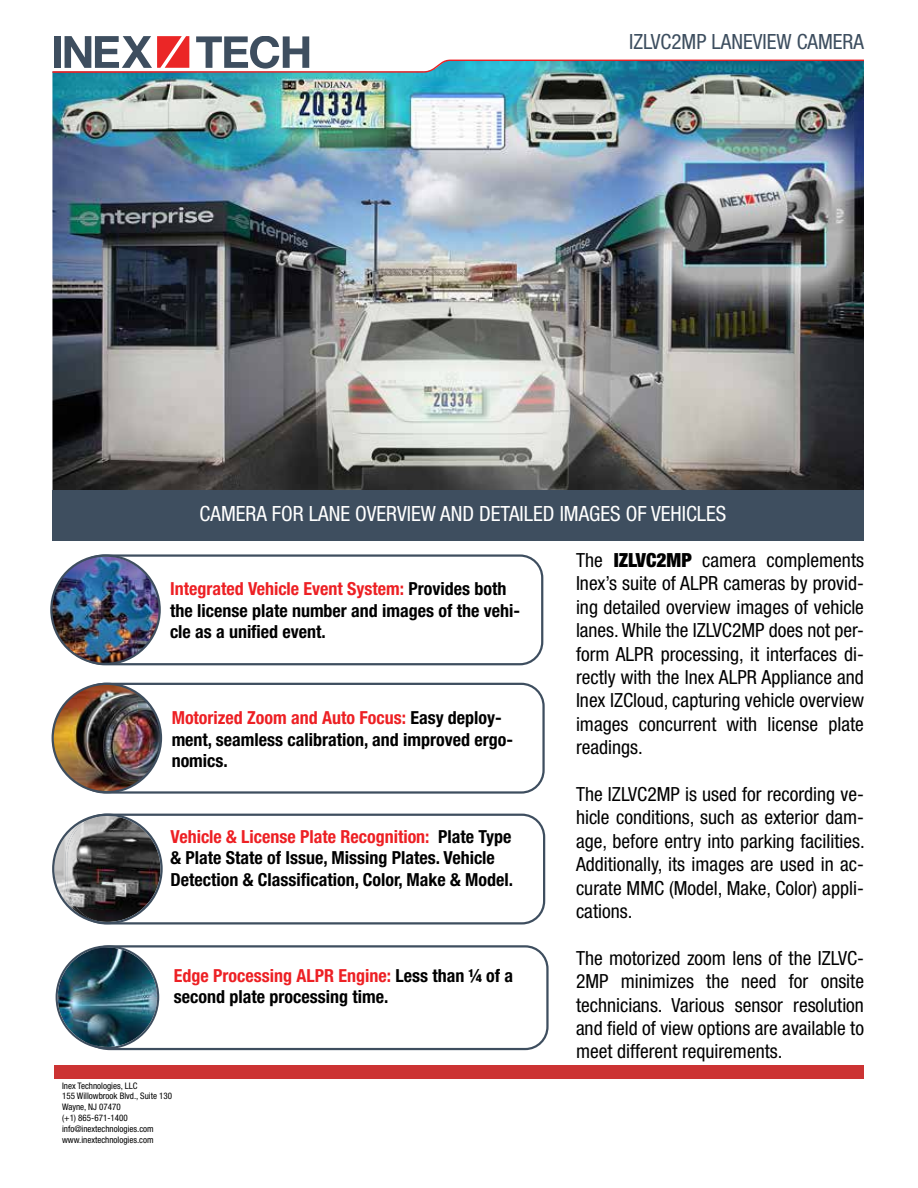
<style>
.page{position:relative;width:918px;height:1188px;background:#fff}
.page>*{position:absolute;margin:0;border:0;box-sizing:border-box;transform-origin:0 0}
.t1{font:condensed 21px "Helvetica Neue LT Std";color:#fff}
.t2{font:condensed 21px "Helvetica Neue LT Std";color:#3d4e5f}
.t3{font:condensed 19.5px/23.4px "Helvetica Neue LT Std";color:#000;text-align:justify}
.t4{font:700 condensed 18px/21.6px "Helvetica Neue LT Std";color:#000}
.t5{font:condensed 9px/10.8px "Helvetica Neue LT Std";color:#000}
.s1{color:#ed2024}
.s2{font-weight:900}
</style>
<div class="page">
<svg style="left:161px;top:554px;width:382px;height:111px"></svg>
<img style="left:50px;top:554px;width:111px;height:111px">
<svg style="left:101px;top:814px;width:444px;height:111px"></svg>
<svg style="left:52px;top:814px;width:111px;height:110px"></svg>
<div style="left:54px;top:1066px;width:810px;height:13px;background:#c33"></div>
<svg style="left:101px;top:945px;width:448px;height:105px"></svg>
<img style="left:56px;top:945px;width:103px;height:104px">
<img style="left:52px;top:73px;width:812px;height:417px">
<div style="left:52px;top:490px;width:812px;height:51px;background:#3e4e5f"></div>
<svg style="left:52px;top:36px;width:812px;height:37px"></svg>
<svg style="left:99px;top:683px;width:446px;height:111px"></svg>
<img style="left:52px;top:683px;width:110px;height:110px">
<p class="t2" style="left:629px;top:30px;width:236px">IZLVC2MP LANEVIEW CAMERA</p>
<p class="t1" style="left:200px;top:502px;width:528px">CAMERA FOR LANE OVERVIEW AND DETAILED IMAGES OF VEHICLES</p>
<p class="t4" style="left:170px;top:578px;width:352px"><span class="s1">Integrated Vehicle Event System:</span> Provides both the license plate number and images of the vehi&shy;cle as a unified event.</p>
<p class="t4" style="left:172px;top:707px;width:343px"><span class="s1">Motorized Zoom and Auto Focus:</span> Easy deploy&shy;ment, seamless calibration, and improved ergo&shy;nomics.</p>
<p class="t4" style="left:171px;top:825px;width:344px"><span class="s1">Vehicle &amp; License Plate Recognition:</span> Plate Type &amp; Plate State of Issue, Missing Plates. Vehicle<br>Detection &amp; Classification, Color, Make &amp; Model.</p>
<p class="t4" style="left:174px;top:964px;width:341px"><span class="s1">Edge Processing ALPR Engine:</span> Less than ¼ of a second plate processing time.</p>
<p class="t5" style="left:62px;top:1080px;width:112px">Inex Technologies, LLC<br>155 Willowbrook Blvd., Suite 130<br>Wayne, NJ 07470<br>(+1) 865-671-1400 info@inextechnologies.com www.inextechnologies.com</p>
<p class="t3" style="left:576px;top:548px;width:290px">The <span class="s2">IZLVC2MP</span> camera complements Inex’s suite of ALPR cameras by provid&shy;ing detailed overview images of vehicle lanes. While the IZLVC2MP does not per&shy;form ALPR processing, it interfaces di&shy;rectly with the Inex ALPR Appliance and Inex IZCloud, capturing vehicle overview images concurrent with license plate readings.</p>
<p class="t3" style="left:576px;top:782px;width:290px">The IZLVC2MP is used for recording ve&shy;hicle conditions, such as exterior dam&shy;age, before entry into parking facilities.<br>Additionally, its images are used in ac&shy;curate MMC (Model, Make, Color) appli&shy;cations.</p>
<p class="t3" style="left:576px;top:946px;width:290px">The motorized zoom lens of the IZLVC-2MP minimizes the need for onsite technicians. Various sensor resolution and field of view options are available to meet different requirements.</p>
</div>
